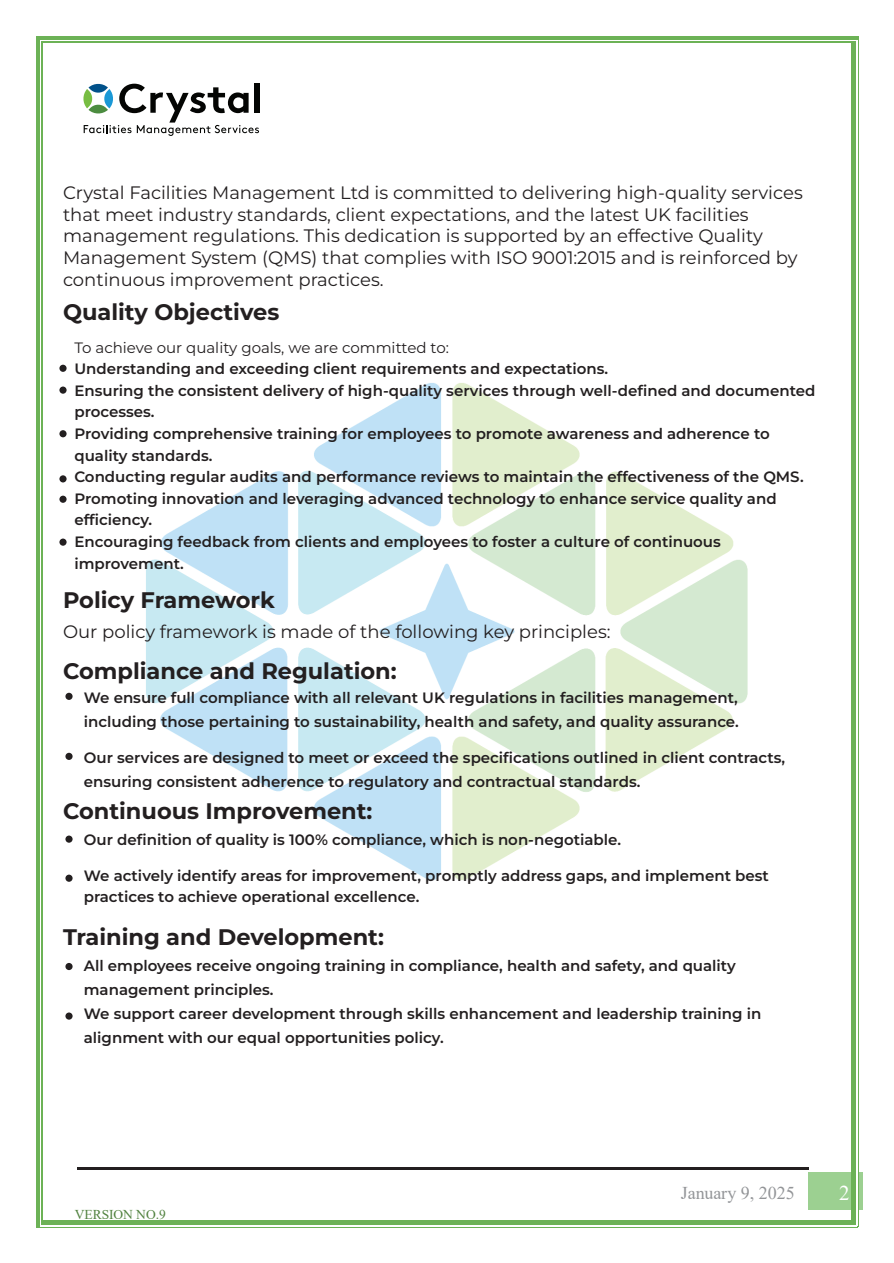
<style>
.page{position:relative;width:894px;height:1263px;background:#fff}
.page>*{position:absolute;margin:0;border:0;box-sizing:border-box;transform-origin:0 0}
.t1{font:700 22.5px "Montserrat";color:#231f20}
.t2{font:21px "Times New Roman";color:#fff}
.t3{font:18px/21.6px "Montserrat";color:#231f20}
.t4{font:18px "Times New Roman";color:#939598}
.t5{font:600 15px/21.6px "Montserrat";color:#231f20}
.t6{font:15px "Montserrat";color:#231f20}
.t7{font:13.5px "Times New Roman";color:#51823f}
</style>
<div class="page">
<img style="left:146px;top:383px;width:602px;height:497px">
<div style="left:808px;top:1172px;width:54px;height:38px;background:#9cd091"></div>
<hr style="left:77px;top:1168px;width:731px;height:2px;background:#231f20">
<svg style="left:36px;top:36px;width:7px;height:7px"></svg>
<hr style="left:43px;top:36px;width:808px;height:4px;background:#6cb256">
<hr style="left:43px;top:42px;width:808px;height:1px;background:#6cb256">
<svg style="left:851px;top:36px;width:7px;height:7px"></svg>
<hr style="left:36px;top:43px;width:4px;height:1177px;background:#6cb256">
<hr style="left:42px;top:43px;width:1px;height:1177px;background:#6cb256">
<hr style="left:856px;top:43px;width:2px;height:1177px;background:#6cb256">
<hr style="left:855px;top:43px;width:1px;height:1177px;background:#fff">
<hr style="left:851px;top:43px;width:4px;height:1177px;background:#6cb256">
<svg style="left:36px;top:1220px;width:7px;height:7px"></svg>
<hr style="left:43px;top:1226px;width:808px;height:1px;background:#6cb256">
<div style="left:43px;top:1220px;width:808px;height:5px;background:#6cb256"></div>
<svg style="left:851px;top:1220px;width:7px;height:7px"></svg>
<div style="left:255px;top:84px;width:5px;height:29px;background:#040503"></div>
<svg style="left:83px;top:83px;width:176px;height:53px"></svg>
<div style="left:59px;top:365px;width:8px;height:7px;background:#231f20;border-radius:50%"></div>
<div style="left:59px;top:386px;width:8px;height:8px;background:#231f20;border-radius:50%"></div>
<div style="left:59px;top:430px;width:8px;height:7px;background:#231f20;border-radius:50%"></div>
<div style="left:59px;top:475px;width:8px;height:7px;background:#231f20;border-radius:50%"></div>
<div style="left:59px;top:496px;width:8px;height:7px;background:#231f20;border-radius:50%"></div>
<div style="left:59px;top:538px;width:8px;height:8px;background:#231f20;border-radius:50%"></div>
<div style="left:65px;top:693px;width:8px;height:7px;background:#231f20;border-radius:50%"></div>
<div style="left:65px;top:753px;width:8px;height:7px;background:#231f20;border-radius:50%"></div>
<div style="left:65px;top:835px;width:8px;height:7px;background:#231f20;border-radius:50%"></div>
<div style="left:65px;top:874px;width:8px;height:8px;background:#231f20;border-radius:50%"></div>
<div style="left:65px;top:963px;width:8px;height:7px;background:#231f20;border-radius:50%"></div>
<div style="left:65px;top:1012px;width:8px;height:7px;background:#231f20;border-radius:50%"></div>
<p class="t3" style="left:63px;top:181px;width:741px">Crystal Facilities Management Ltd is committed to delivering high-quality services that meet industry standards, client expectations, and the latest UK facilities management regulations. This dedication is supported by an effective Quality Management System (QMS) that complies with ISO 9001:2015 and is reinforced by continuous improvement practices.</p>
<h1 class="t1" style="left:63px;top:295px;width:218px">Quality Objectives</h1>
<p class="t6" style="left:74px;top:337px;width:376px">To achieve our quality goals, we are committed to:</p>
<p class="t5" style="left:74px;top:357px;width:742px">Understanding and exceeding client requirements and expectations.<br>Ensuring the consistent delivery of high-quality services through well-defined and documented processes.<br>Providing comprehensive training for employees to promote awareness and adherence to quality standards.<br>Conducting regular audits and performance reviews to maintain the effectiveness of the QMS.<br>Promoting innovation and leveraging advanced technology to enhance service quality and efficiency.<br>Encouraging feedback from clients and employees to foster a culture of continuous improvement.</p>
<h1 class="t1" style="left:63px;top:583px;width:213px">Policy Framework</h1>
<p class="t3" style="left:63px;top:620px;width:549px">Our policy framework is made of the following key principles:</p>
<h1 class="t1" style="left:63px;top:655px;width:335px">Compliance and Regulation:</h1>
<p class="t5" style="left:84px;top:684px;width:656px;line-height:24px">We ensure full compliance with all relevant UK regulations in facilities management, including those pertaining to sustainability, health and safety, and quality assurance.</p>
<p class="t5" style="left:84px;top:744px;width:702px;line-height:24px">Our services are designed to meet or exceed the specifications outlined in client contracts, ensuring consistent adherence to regulatory and contractual standards.</p>
<h1 class="t1" style="left:63px;top:794px;width:311px">Continuous Improvement:</h1>
<p class="t5" style="left:84px;top:828px;width:538px">Our definition of quality is 100% compliance, which is non-negotiable.</p>
<p class="t5" style="left:84px;top:865px;width:686px;line-height:21px">We actively identify areas for improvement, promptly address gaps, and implement best practices to achieve operational excellence.</p>
<h1 class="t1" style="left:63px;top:921px;width:322px">Training and Development:</h1>
<p class="t5" style="left:84px;top:953px;width:678px;line-height:24px">All employees receive ongoing training in compliance, health and safety, and quality management principles.<br>We support career development through skills enhancement and leadership training in alignment with our equal opportunities policy.</p>
<p class="t7" style="left:75px;top:1204px;width:93px">VERSION NO.9</p>
<p class="t4" style="left:680px;top:1180px;width:115px">January 9, 2025</p>
<h2 class="t2" style="left:838px;top:1177px;width:12px">2</h2>
</div>
